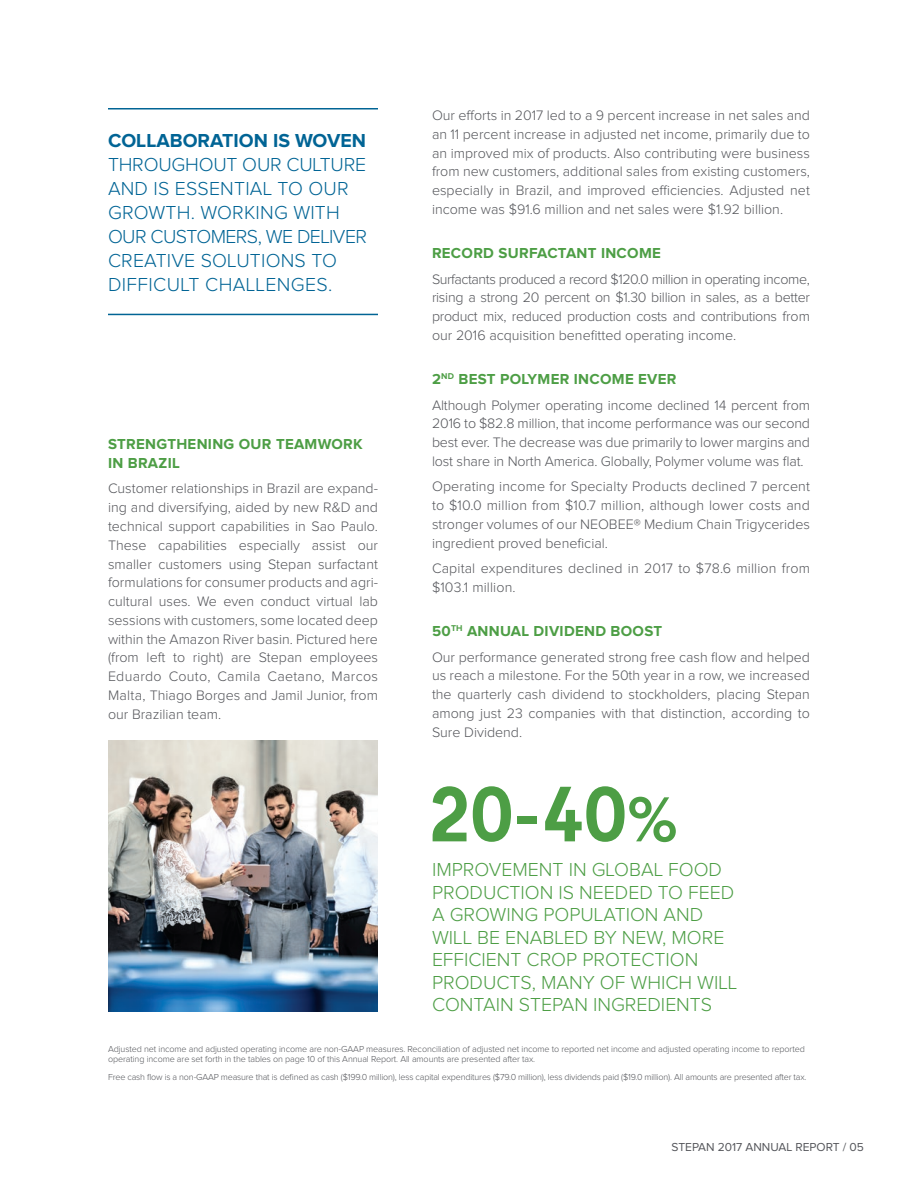
<style>
.page{position:relative;width:918px;height:1188px;background:#fff}
.page>*{position:absolute;margin:0;border:0;box-sizing:border-box;transform-origin:0 0}
.t1{font:700 condensed 78px "Andes";color:#4d9e45}
.t2{font:300 19.5px/22.5px "Proxima Nova";color:#4d9e45}
.t3{font:300 19.5px/24px "Proxima Nova";letter-spacing:.01em;color:#016495}
.t4{font:700 19.5px "Proxima Nova";color:#016495}
.t5{font:700 15px/18.8px "Proxima Nova";letter-spacing:.02em;color:#4d9e45}
.t6{font:300 14.25px/18.8px "Proxima Nova";color:#54555a;text-align:justify}
.t7{font:12px "Proxima Nova";color:#54555a}
.t8{font:300 9px/10.8px "Proxima Nova";letter-spacing:-.01em;color:#54555a}
.s1{font-family:"Proxima Nova";font-stretch:normal;font-size:66px}
</style>
<div class="page">
<img style="left:108px;top:741px;width:270px;height:270px">
<hr style="left:108px;top:108px;width:270px;height:2px;background:#016495">
<hr style="left:108px;top:314px;width:270px;height:1px;background:#016495">
<h2 class="t4" style="left:108px;top:132px;width:260px">COLLABORATION IS WOVEN</h2>
<h2 class="t3" style="left:108px;top:154px;width:260px">THROUGHOUT OUR CULTURE<br>AND IS ESSENTIAL TO OUR<br>GROWTH. WORKING WITH<br>OUR CUSTOMERS, WE DELIVER<br>CREATIVE SOLUTIONS TO<br>DIFFICULT CHALLENGES.</h2>
<p class="t5" style="left:108px;top:436px;width:256px">STRENGTHENING OUR TEAMWORK<br>IN BRAZIL</p>
<p class="t6" style="left:108px;top:480px;width:272px">Customer relationships in Brazil are expand&shy;ing and diversifying, aided by new R&amp;D and technical support capabilities in Sao Paulo.<br>These capabilities especially assist our smaller customers using Stepan surfactant formulations for consumer products and agri&shy;cultural uses. We even conduct virtual lab sessions with customers, some located deep within the Amazon River basin. Pictured here (from left to right) are Stepan employees Eduardo Couto, Camila Caetano, Marcos Malta, Thiago Borges and Jamil Junior, from our Brazilian team.</p>
<p class="t6" style="left:432px;top:106px;width:380px">Our efforts in 2017 led to a 9 percent increase in net sales and an 11 percent increase in adjusted net income, primarily due to an improved mix of products. Also contributing were business from new customers, additional sales from existing customers, especially in Brazil, and improved efficiencies. Adjusted net income was $91.6 million and net sales were $1.92 billion.</p>
<p class="t5" style="left:432px;top:244px;width:230px">RECORD SURFACTANT INCOME</p>
<p class="t6" style="left:432px;top:270px;width:380px">Surfactants produced a record $120.0 million in operating income, rising a strong 20 percent on $1.30 billion in sales, as a better product mix, reduced production costs and contributions from our 2016 acquisition benefitted operating income.</p>
<p class="t5" style="left:432px;top:370px;width:246px">2<sup>ND</sup> BEST POLYMER INCOME EVER</p>
<p class="t6" style="left:432px;top:396px;width:380px">Although Polymer operating income declined 14 percent from 2016 to $82.8 million, that income performance was our second best ever. The decrease was due primarily to lower margins and lost share in North America. Globally, Polymer volume was flat.</p>
<p class="t6" style="left:432px;top:478px;width:380px">Operating income for Specialty Products declined 7 percent to $10.0 million from $10.7 million, although lower costs and stronger volumes of our NEOBEE® Medium Chain Trigycerides ingredient proved beneficial.</p>
<p class="t6" style="left:432px;top:560px;width:379px">Capital expenditures declined in 2017 to $78.6 million from $103.1 million.</p>
<p class="t5" style="left:432px;top:622px;width:232px">50<sup>TH</sup> ANNUAL DIVIDEND BOOST</p>
<p class="t6" style="left:432px;top:648px;width:380px">Our performance generated strong free cash flow and helped us reach a milestone. For the 50th year in a row, we increased the quarterly cash dividend to stockholders, placing Stepan among just 23 companies with that distinction, according to Sure Dividend.</p>
<h1 class="t1" style="left:430px;top:766px;width:249px">20-40<span class="s1">%</span></h1>
<h2 class="t2" style="left:432px;top:859px;width:307px">IMPROVEMENT IN GLOBAL FOOD<br>PRODUCTION IS NEEDED TO FEED<br>A GROWING POPULATION AND<br>WILL BE ENABLED BY NEW, MORE<br>EFFICIENT CROP PROTECTION<br>PRODUCTS, MANY OF WHICH WILL<br>CONTAIN STEPAN INGREDIENTS</h2>
<p class="t8" style="left:108px;top:1044px;width:698px">Adjusted net income and adjusted operating income are non-GAAP measures. Reconciliation of adjusted net income to reported net income and adjusted operating income to reported operating income are set forth in the tables on page 10 of this Annual Report. All amounts are presented after tax.</p>
<p class="t8" style="left:108px;top:1072px;width:700px">Free cash flow is a non-GAAP measure that is defined as cash ($199.0 million), less capital expenditures ($79.0 million), less dividends paid ($19.0 million). All amounts are presented after tax.</p>
<p class="t7" style="left:672px;top:1141px;width:194px">STEPAN 2017 ANNUAL REPORT / 05</p>
</div>
